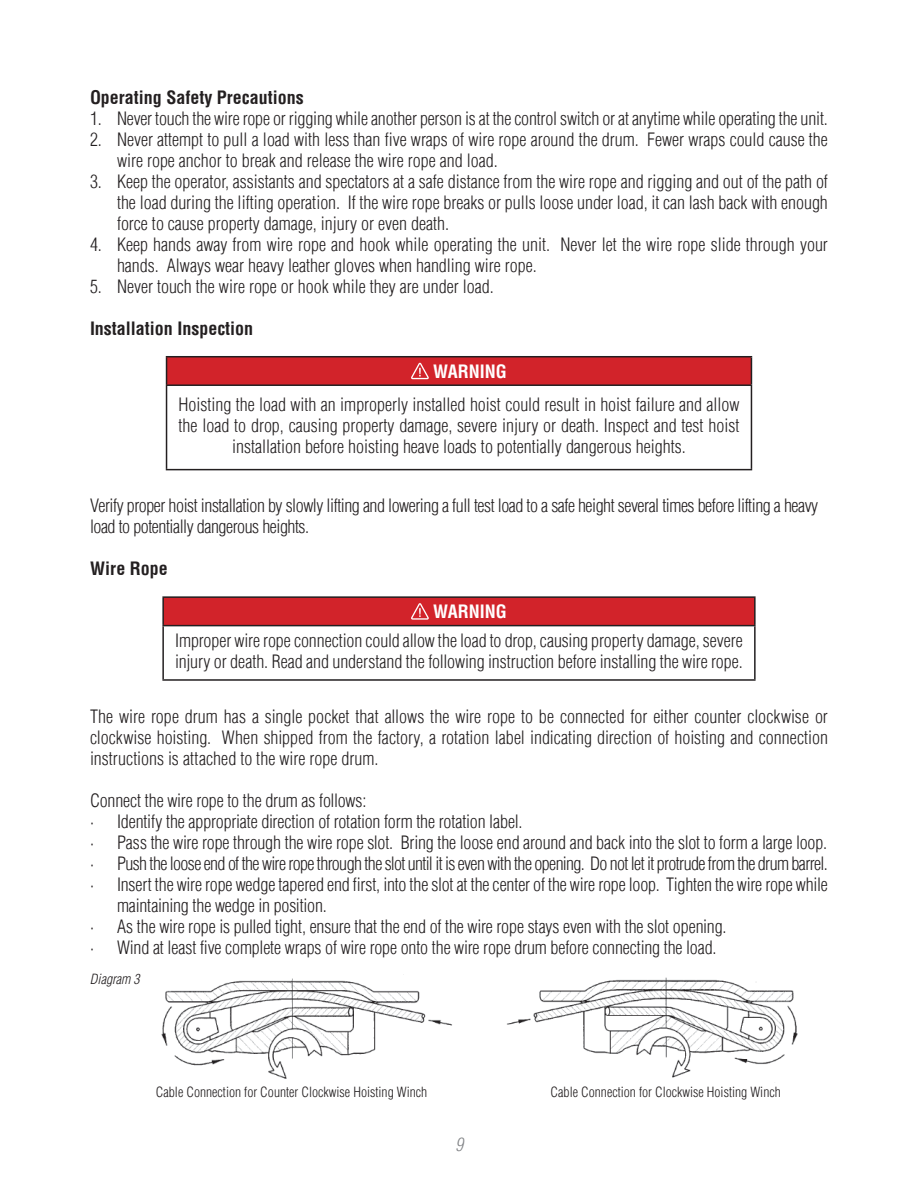
<style>
.page{position:relative;width:918px;height:1188px;background:#fff}
.page>*{position:absolute;margin:0;border:0;box-sizing:border-box;transform-origin:0 0}
.t1{font:18px/21px "Switzerland Cond Light Plain";letter-spacing:-.005em;color:#231f20}
.t2{font:18px/21px "Switzerland Cond Light Plain";letter-spacing:-.025em;color:#231f20}
.t3{font:18px "Switzerland Cond Light Plain";letter-spacing:-.035em;color:#231f20}
.t4{font:700 condensed 18px "Switzerland";color:#231f20}
.t5{font:700 condensed 18px "Switzerland";color:#fff}
.t6{font:italic 300 18px "Switzerland Cond";color:#808285}
.t7{font:13.65px "Switzerland Cond Light Plain";color:#221e1f}
.t8{font:italic 300 13.65px "Switzerland Cond";color:#221e1f}
</style>
<div class="page">
<div style="left:167px;top:357px;width:584px;height:28px;background:#d2232a"></div>
<hr style="left:166px;top:386px;width:1px;height:83px;background:#231f20">
<hr style="left:751px;top:386px;width:1px;height:83px;background:#231f20">
<hr style="left:166px;top:469px;width:586px;height:1px;background:#231f20">
<hr style="left:166px;top:356px;width:586px;height:1px;background:#231f20">
<svg style="left:166px;top:357px;width:1px;height:27px"></svg>
<svg style="left:751px;top:357px;width:1px;height:27px"></svg>
<hr style="left:166px;top:384px;width:586px;height:2px;background:#231f20">
<svg style="left:411px;top:363px;width:18px;height:16px"></svg>
<div style="left:163px;top:597px;width:592px;height:29px;background:#d2232a"></div>
<hr style="left:162px;top:626px;width:2px;height:53px;background:#231f20">
<hr style="left:754px;top:626px;width:2px;height:53px;background:#231f20">
<hr style="left:162px;top:679px;width:594px;height:2px;background:#231f20">
<hr style="left:162px;top:596px;width:594px;height:2px;background:#231f20">
<hr style="left:162px;top:598px;width:2px;height:27px;background:#231f20">
<hr style="left:754px;top:598px;width:2px;height:27px;background:#231f20">
<hr style="left:162px;top:625px;width:594px;height:1px;background:#231f20">
<svg style="left:411px;top:603px;width:18px;height:17px"></svg>
<img style="left:161px;top:974px;width:291px;height:105px">
<img style="left:507px;top:977px;width:291px;height:101px">
<p class="t4" style="left:90px;top:86px;width:215px">Operating Safety Precautions</p>
<p class="t1" style="left:90px;top:108px;width:739px">1. Never touch the wire rope or rigging while another person is at the control switch or at anytime while operating the unit.</p>
<p class="t1" style="left:117px;top:129px;width:712px;text-indent:-27px">2. Never attempt to pull a load with less than five wraps of wire rope around the drum. Fewer wraps could cause the wire rope anchor to break and release the wire rope and load.</p>
<p class="t1" style="left:117px;top:171px;width:712px;text-align:justify;text-indent:-27px">3. Keep the operator, assistants and spectators at a safe distance from the wire rope and rigging and out of the path of the load during the lifting operation. If the wire rope breaks or pulls loose under load, it can lash back with enough force to cause property damage, injury or even death.</p>
<p class="t1" style="left:117px;top:234px;width:712px;text-indent:-27px">4. Keep hands away from wire rope and hook while operating the unit. Never let the wire rope slide through your hands. Always wear heavy leather gloves when handling wire rope.</p>
<p class="t1" style="left:90px;top:276px;width:405px">5. Never touch the wire rope or hook while they are under load.</p>
<p class="t4" style="left:90px;top:317px;width:165px">Installation Inspection</p>
<p class="t5" style="left:433px;top:360px;width:75px">WARNING</p>
<p class="t1" style="left:179px;top:394px;width:562px;text-align:center">Hoisting the load with an improperly installed hoist could result in hoist failure and allow the load to drop, causing property damage, severe injury or death. Inspect and test hoist installation before hoisting heave loads to potentially dangerous heights.</p>
<p class="t2" style="left:90px;top:495px;width:730px">Verify proper hoist installation by slowly lifting and lowering a full test load to a safe height several times before lifting a heavy load to potentially dangerous heights.</p>
<p class="t4" style="left:90px;top:558px;width:79px">Wire Rope</p>
<p class="t5" style="left:433px;top:601px;width:75px">WARNING</p>
<p class="t1" style="left:175px;top:630px;width:569px">Improper wire rope connection could allow the load to drop, causing property damage, severe injury or death. Read and understand the following instruction before installing the wire rope.</p>
<p class="t1" style="left:90px;top:705px;width:739px;text-align:justify">The wire rope drum has a single pocket that allows the wire rope to be connected for either counter clockwise or clockwise hoisting. When shipped from the factory, a rotation label indicating direction of hoisting and connection instructions is attached to the wire rope drum.</p>
<p class="t1" style="left:90px;top:789px;width:278px">Connect the wire rope to the drum as follows:</p>
<p class="t1" style="left:90px;top:810px;width:434px">• Identify the appropriate direction of rotation form the rotation label.</p>
<p class="t1" style="left:90px;top:831px;width:739px">• Pass the wire rope through the wire rope slot. Bring the loose end around and back into the slot to form a large loop.</p>
<p class="t3" style="left:90px;top:852px;width:739px">• Push the loose end of the wire rope through the slot until it is even with the opening. Do not let it protrude from the drum barrel.</p>
<p class="t1" style="left:117px;top:873px;width:712px;text-indent:-27px">• Insert the wire rope wedge tapered end first, into the slot at the center of the wire rope loop. Tighten the wire rope while maintaining the wedge in position.</p>
<p class="t1" style="left:90px;top:915px;width:638px">• As the wire rope is pulled tight, ensure that the end of the wire rope stays even with the slot opening.</p>
<p class="t1" style="left:90px;top:936px;width:628px">• Wind at least five complete wraps of wire rope onto the wire rope drum before connecting the load.</p>
<p class="t8" style="left:90px;top:971px;width:51px">Diagram 3</p>
<p class="t7" style="left:156px;top:1084px;width:273px">Cable Connection for Counter Clockwise Hoisting Winch</p>
<p class="t7" style="left:551px;top:1084px;width:232px">Cable Connection for Clockwise Hoisting Winch</p>
<p class="t6" style="left:455px;top:1134px;width:9px">9</p>
</div>
